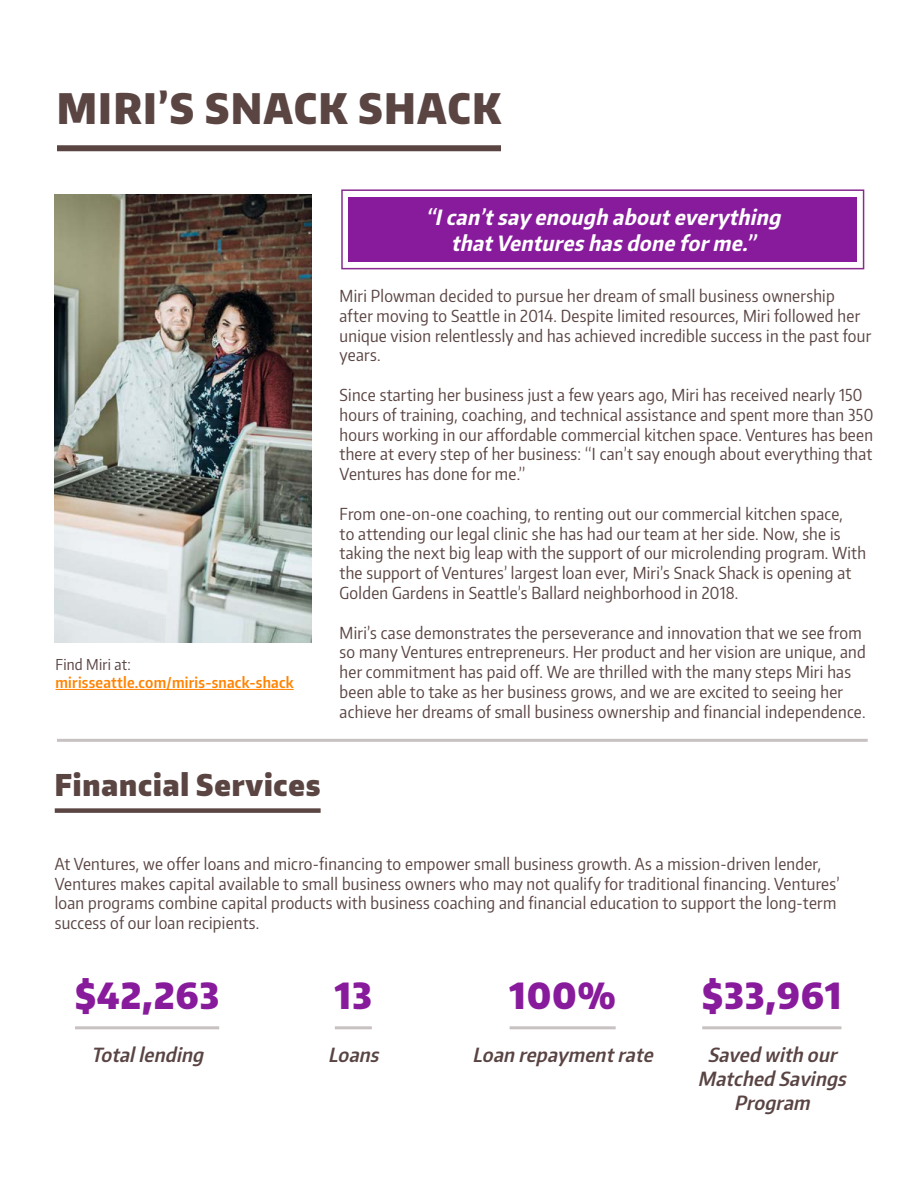
<style>
.page{position:relative;width:918px;height:1188px;background:#fff}
.page>*{position:absolute;margin:0;border:0;box-sizing:border-box;transform-origin:0 0}
.t1{font:900 42px "Encode Sans Condensed";letter-spacing:.045em;color:#5a4543}
.t2{font:900 36px "Encode Sans Condensed";letter-spacing:.035em;color:#881b9c}
.t3{font:900 30px "Encode Sans Condensed";letter-spacing:.03em;color:#5a4543}
.t4{font:italic 700 21px/25.2px "Encode Sans Condensed";color:#fff;text-align:center}
.t5{font:italic 600 19.5px/24px "Encode Sans Condensed";color:#594443;text-align:center}
.t6{font:16.5px/19.8px "Encode Sans Condensed";letter-spacing:.015em;color:#5a4543}
.t7{font:600 15px "Encode Sans Condensed";letter-spacing:.015em;color:#ff8300}
.t8{font:15px "Encode Sans Condensed";letter-spacing:.015em;color:#594443}
</style>
<div class="page">
<div style="left:57px;top:145px;width:444px;height:6px;background:#5a4543"></div>
<img style="left:54px;top:194px;width:257px;height:448px">
<div style="left:55px;top:808px;width:266px;height:5px;background:#5a4543"></div>
<hr style="left:335px;top:1026px;width:37px;height:3px;background:#c8c1c1">
<hr style="left:75px;top:1026px;width:144px;height:3px;background:#c8c1c1">
<hr style="left:702px;top:1026px;width:139px;height:3px;background:#c8c1c1">
<hr style="left:510px;top:1026px;width:106px;height:3px;background:#c8c1c1">
<hr style="left:57px;top:739px;width:811px;height:3px;background:#564546">
<hr style="left:56px;top:689px;width:238px;height:1px;background:#ff8300">
<div style="left:349px;top:197px;width:508px;height:65px;background:#881b9c"></div>
<div style="left:341px;top:189px;width:523px;height:80px;border:2px solid #872b90"></div>
<h1 class="t1" style="left:57px;top:81px;width:446px">MIRI’S SNACK SHACK</h1>
<p class="t8" style="left:56px;top:655px;width:77px">Find Miri at:</p>
<p class="t7" style="left:56px;top:673px;width:240px">mirisseattle.com/miris-snack-shack</p>
<p class="t4" style="left:425px;top:204px;width:362px">“Ican’tsay enough abouteverything thatVentures has done forme.”</p>
<p class="t6" style="left:340px;top:285px;width:533px">Miri Plowman decided to pursue her dream of small business ownership after moving to Seattle in 2014. Despite limited resources, Miri followed her unique vision relentlessly and has achieved incredible success in the past four years.</p>
<p class="t6" style="left:340px;top:384px;width:535px">Since starting her business just a few years ago, Miri has received nearly 150 hours of training, coaching, and technical assistance and spent more than 350 hours working in our affordable commercial kitchen space. Ventures has been there at every step of her business: “I can’t say enough about everything that Ventures has done for me.”</p>
<p class="t6" style="left:340px;top:503px;width:528px">From one-on-one coaching, to renting out our commercial kitchen space,<br>to attending our legal clinic she has had our team at her side. Now, she is taking the next big leap with the support of our microlending program. With the support of Ventures’ largest loan ever, Miri’s Snack Shack is opening at Golden Gardens in Seattle’s Ballard neighborhood in 2018.</p>
<p class="t6" style="left:340px;top:622px;width:528px">Miri’s case demonstrates the perseverance and innovation that we see from so many Ventures entrepreneurs. Her product and her vision are unique, and her commitment has paid off. We are thrilled with the many steps Miri has been able to take as her business grows, and we are excited to seeing her achieve her dreams of small business ownership and financial independence.</p>
<h3 class="t3" style="left:55px;top:765px;width:267px">Financial Services</h3>
<p class="t6" style="left:55px;top:853px;width:786px">At Ventures, we offer loans and micro-financing to empower small business growth. As a mission-driven lender, Ventures makes capital available to small business owners who may not qualify for traditional financing. Ventures’ loan programs combine capital products with business coaching and financial education to support the long-term success of our loan recipients.</p>
<h2 class="t2" style="left:75px;top:972px;width:146px">$42,263</h2>
<p class="t5" style="left:91px;top:1043px;width:118px">Totallending</p>
<h2 class="t2" style="left:335px;top:972px;width:39px">13</h2>
<p class="t5" style="left:328px;top:1043px;width:57px">Loans</p>
<h2 class="t2" style="left:510px;top:972px;width:108px">100%</h2>
<p class="t5" style="left:473px;top:1043px;width:187px">Loan repaymentrate</p>
<h2 class="t2" style="left:702px;top:972px;width:141px">$33,961</h2>
<p class="t5" style="left:698px;top:1043px;width:155px">Saved with our<br>Matched Savings<br>Program</p>
</div>
